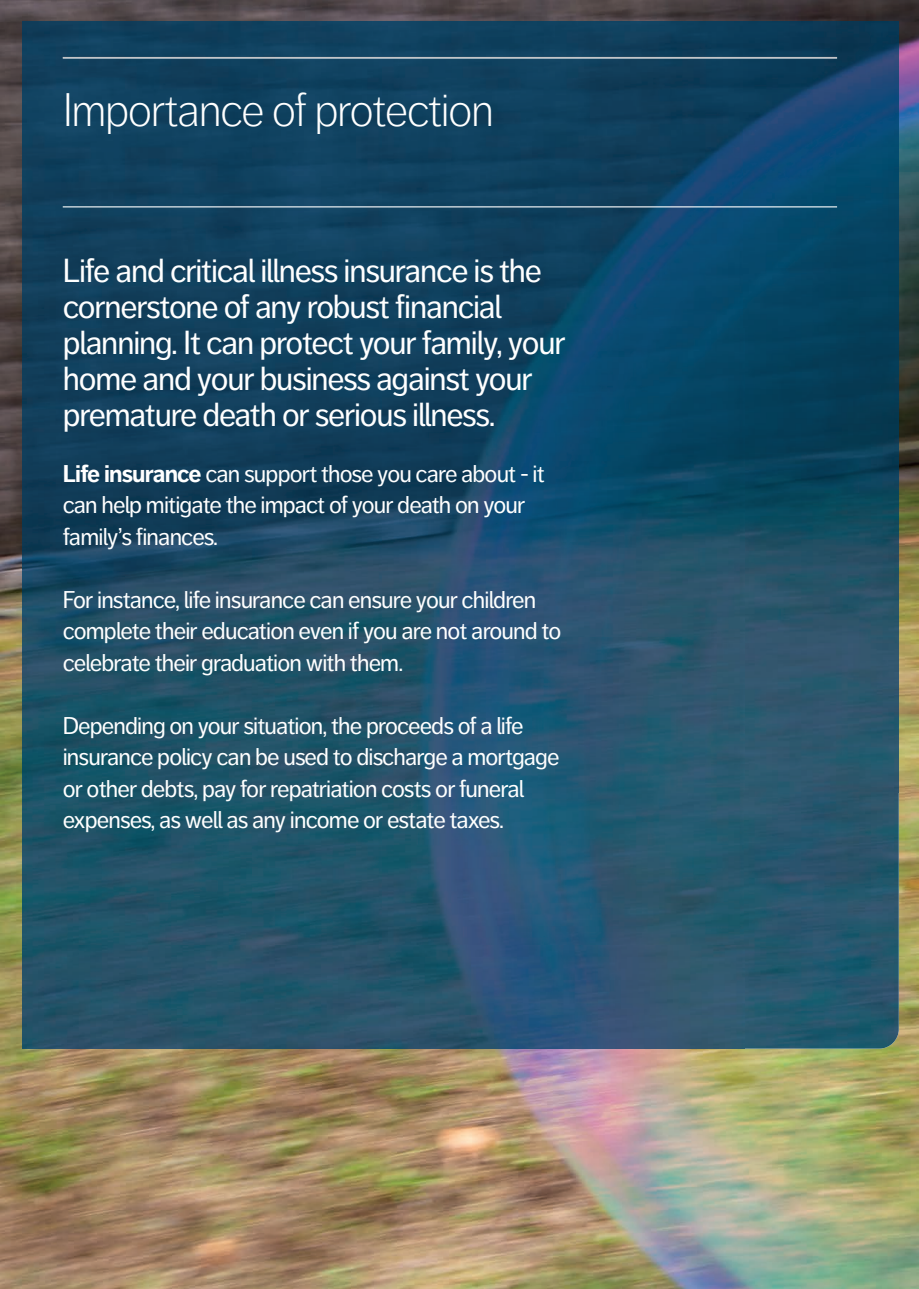
<style>
.page{position:relative;width:919px;height:1289px;background:#fff}
.page>*{position:absolute;margin:0;border:0;box-sizing:border-box;transform-origin:0 0}
.t1{font:300 46.5px "Friends Life Dagny";letter-spacing:-.035em;color:#fff}
.t2{font:33px/36px "Friends Life Dagny";letter-spacing:-.035em;color:#fff}
.t3{font:24px/31.5px "Friends Life Dagny";letter-spacing:-.035em;color:#fff}
.s1{font-weight:700}
</style>
<div class="page">
<img style="left:0;top:0;width:918px;height:1288px">
<img style="left:22px;top:21px;width:876px;height:1027px">
<hr style="left:63px;top:57px;width:774px;height:2px;background:#fff">
<hr style="left:63px;top:206px;width:774px;height:1px;background:#fff">
<h1 class="t1" style="left:63px;top:84px;width:433px">Importance of protection</h1>
<h2 class="t2" style="left:63px;top:253px;width:504px">Life and critical illness insurance is the cornerstone of any robust financial planning. It can protect your family, your home and your business against your premature death or serious illness.</h2>
<p class="t3" style="left:63px;top:457px;width:483px"><span class="s1">Life insurance</span> can support those you care about - it can help mitigate the impact of your death on your family’s finances.</p>
<p class="t3" style="left:63px;top:583px;width:500px">For instance, life insurance can ensure your children complete their education even if you are not around to celebrate their graduation with them.</p>
<p class="t3" style="left:63px;top:709px;width:498px">Depending on your situation, the proceeds of a life insurance policy can be used to discharge a mortgage or other debts, pay for repatriation costs or funeral expenses, as well as any income or estate taxes.</p>
</div>
